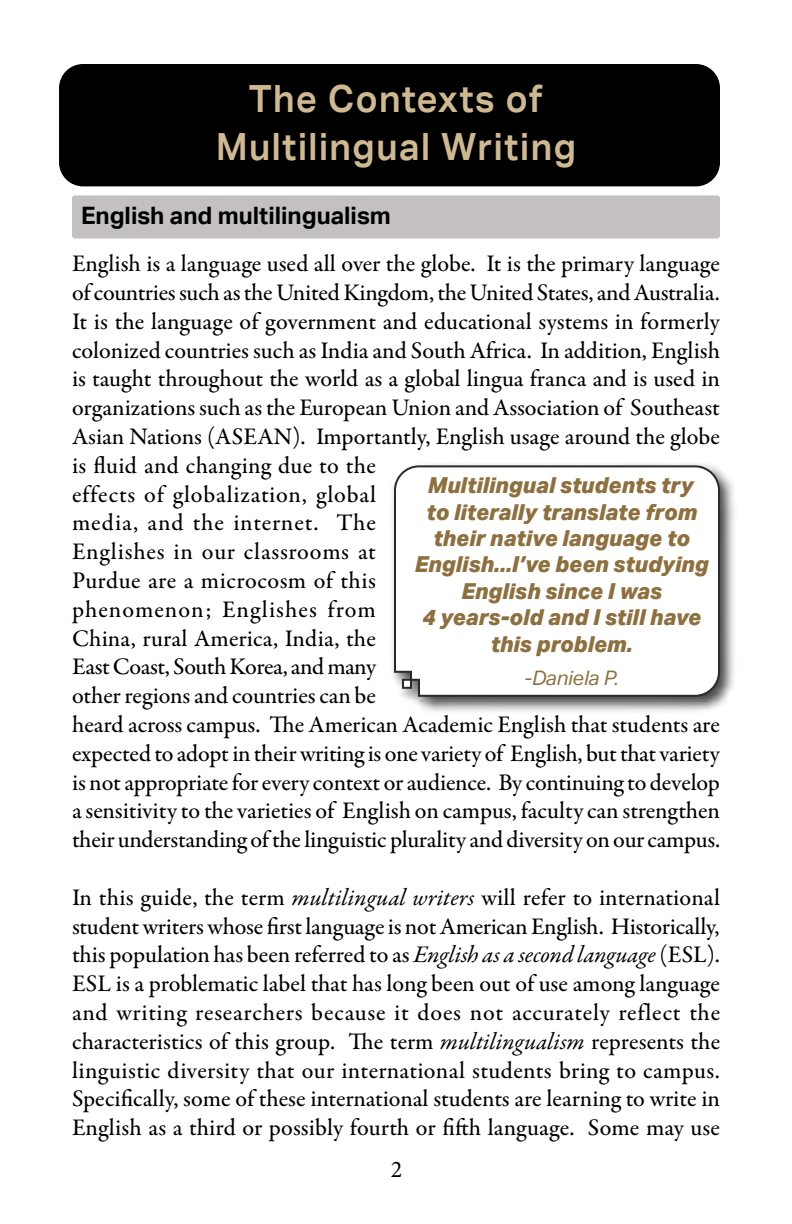
<style>
.page{position:relative;width:792px;height:1224px;background:#fff}
.page>*{position:absolute;margin:0;border:0;box-sizing:border-box;transform-origin:0 0}
.t1{font:700 37.6px/48px "Aktiv Grotesk Ex";letter-spacing:.05em;color:#cfb991;text-align:center;scale:.8 1}
.t2{font:500 24px/28.8px "Garamond Premr Pro";color:#000}
.t3{font:700 24px "Aktiv Grotesk";color:#000}
.t4{font:24px "Minion Pro";color:#000}
.t5{font:italic 800 22px/26.4px "Aktiv Grotesk";color:#8e6f3e;text-align:center}
.t6{font:italic 20px "Aktiv Grotesk";color:#8e6f3e}
.s1{font-weight:400;font-style:italic}
</style>
<div class="page">
<div style="left:72px;top:195px;width:648px;height:44px;background:#c4bfc0"></div>
<div style="left:389px;top:460px;width:349px;height:254px;background:#000;opacity:.75"></div>
<svg style="left:393px;top:464px;width:328px;height:234px"></svg>
<div style="left:59px;top:64px;width:661px;height:122px;background:#000;border-radius:24px"></div>
<h1 class="t1" style="left:216px;top:74px;width:451px">The Contexts of<br>Multilingual Writing</h1>
<p class="t3" style="left:81px;top:202px;width:311px">English and multilingualism</p>
<p class="t2" style="left:72px;top:250px;width:650px">English is a language used all over the globe. It is the primary language of countries such as the United Kingdom, the United States, and Australia.<br>It is the language of government and educational systems in formerly colonized countries such as India and South Africa. In addition, English is taught throughout the world as a global lingua franca and is used in organizations such as the European Union and Association of Southeast Asian Nations (ASEAN). Importantly, English usage around the globe is fluid and changing due to the<br>effects of globalization, global<br>media, and the internet. The<br>Englishes in our classrooms at<br>Purdue are a microcosm of this<br>phenomenon; Englishes from<br>China, rural America, India, the<br>East Coast, South Korea, and many<br>other regions and countries can be<br>heard across campus. The American Academic English that students are expected to adopt in their writing is one variety of English, but that variety is not appropriate for every context or audience. By continuing to develop a sensitivity to the varieties of English on campus, faculty can strengthen their understanding of the linguistic plurality and diversity on our campus.</p>
<p class="t2" style="left:72px;top:883px;width:650px;text-align:justify">In this guide, the term <span class="s1">multilingual writers</span> will refer to international student writers whose first language is not American English. Historically, this population has been referred to as <span class="s1">English as a second language</span> (ESL).<br>ESL is a problematic label that has long been out of use among language and writing researchers because it does not accurately reflect the characteristics of this group. The term <span class="s1">multilingualism</span> represents the linguistic diversity that our international students bring to campus.<br>Specifically, some of these international students are learning to write in English as a third or possibly fourth or fifth language. Some may use</p>
<p class="t5" style="left:414px;top:472px;width:296px">Multilingual students try to literally translate from their native language to<br>English...I’ve been studying<br>English since I was<br>4 years-old and I still have this problem.</p>
<p class="t6" style="left:524px;top:666px;width:96px">-Daniela P.</p>
<p class="t4" style="left:391px;top:1154px;width:13px">2</p>
</div>
